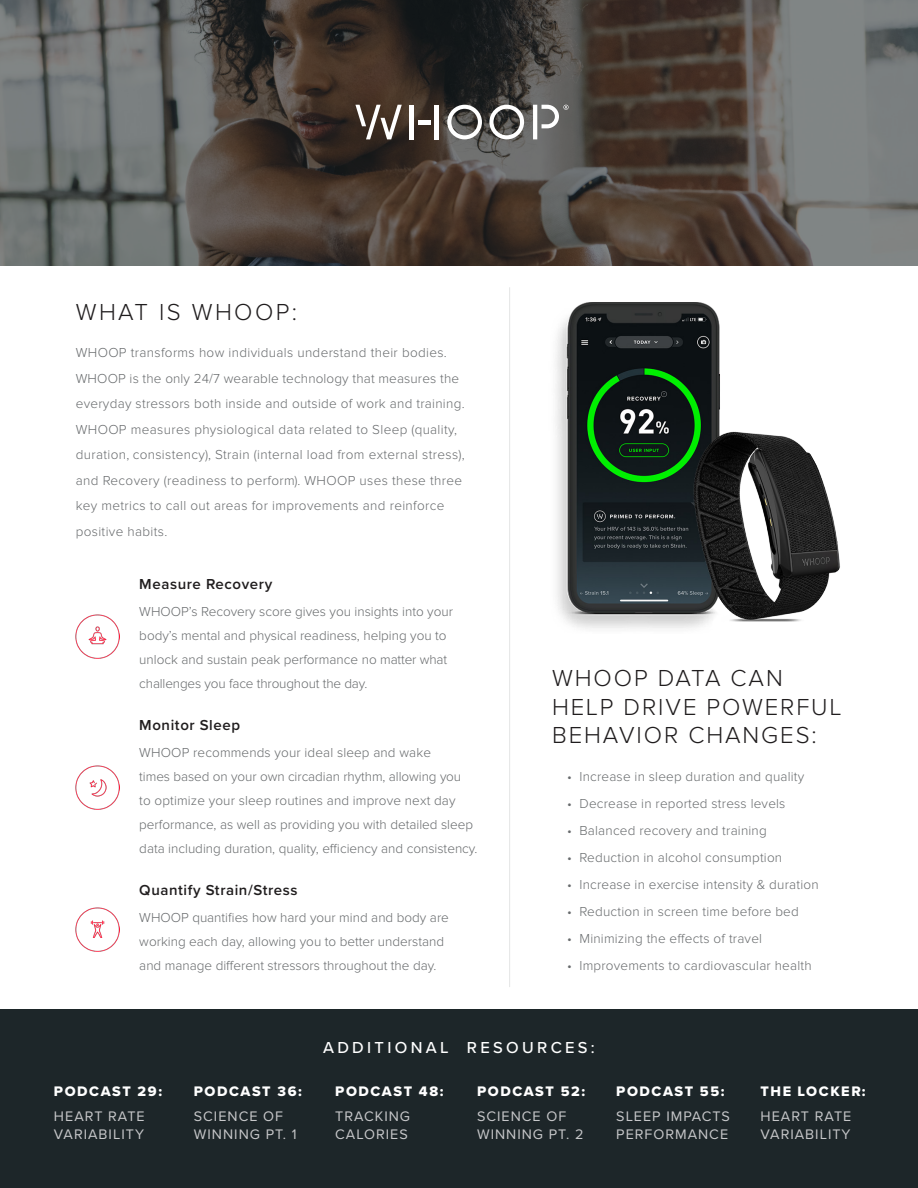
<style>
.page{position:relative;width:918px;height:1188px;background:#fff}
.page>*{position:absolute;margin:0;border:0;box-sizing:border-box;transform-origin:0 0}
.t1{font:300 24px/28.8px "Proxima Nova";letter-spacing:.08em;color:#201d1e}
.t2{font:300 24px "Proxima Nova";letter-spacing:.1em;color:#201d1e}
.t3{font:500 16.5px "Proxima Nova";letter-spacing:.2em;color:#fff}
.t4{font:600 15px "Proxima Nova";letter-spacing:.04em;color:#201d1e}
.t5{font:14.4px/17.9px "Proxima Nova";letter-spacing:.07em;color:#c7c8ca}
.t6{font:14.4px "Proxima Nova Extrabld";letter-spacing:.11em;color:#fff}
.t7{font:300 13.5px/24px "Proxima Nova";letter-spacing:.015em;color:#676a6c}
</style>
<div class="page">
<img style="left:0;top:0;width:918px;height:266px">
<div style="left:0;top:1010px;width:918px;height:178px;background:#1d2629"></div>
<hr style="left:509px;top:287px;width:1px;height:700px;background:#43484b">
<hr style="left:410px;top:105px;width:4px;height:34px;background:#fff">
<hr style="left:418px;top:120px;width:12px;height:4px;background:#fff">
<hr style="left:435px;top:105px;width:4px;height:34px;background:#fff">
<svg style="left:447px;top:105px;width:35px;height:34px"></svg>
<svg style="left:489px;top:105px;width:35px;height:34px"></svg>
<svg style="left:355px;top:105px;width:47px;height:34px"></svg>
<svg style="left:533px;top:105px;width:36px;height:34px"></svg>
<img style="left:556px;top:302px;width:284px;height:327px">
<img style="left:76px;top:614px;width:44px;height:44px">
<img style="left:76px;top:907px;width:44px;height:44px">
<img style="left:76px;top:766px;width:44px;height:44px">
<p class="t2" style="left:76px;top:301px;width:223px">WHAT IS WHOOP:</p>
<p class="t7" style="left:76px;top:341px;width:391px;line-height:25.5px">WHOOP transforms how individuals understand their bodies.<br>WHOOP is the only 24/7 wearable technology that measures the everyday stressors both inside and outside of work and training.<br>WHOOP measures physiological data related to Sleep (quality, duration, consistency), Strain (internal load from external stress), and Recovery (readiness to perform). WHOOP uses these three key metrics to call out areas for improvements and reinforce positive habits.</p>
<p class="t4" style="left:139px;top:573px;width:134px">Measure Recovery</p>
<p class="t7" style="left:139px;top:600px;width:315px">WHOOP’s Recovery score gives you insights into your body’s mental and physical readiness, helping you to unlock and sustain peak performance no matter what challenges you face throughout the day.</p>
<p class="t4" style="left:139px;top:714px;width:102px">Monitor Sleep</p>
<p class="t7" style="left:139px;top:741px;width:340px">WHOOP recommends your ideal sleep and wake<br>times based on your own circadian rhythm, allowing you<br>to optimize your sleep routines and improve next day performance, as well as providing you with detailed sleep data including duration, quality, efficiency and consistency.</p>
<p class="t4" style="left:139px;top:879px;width:160px">Quantify Strain/Stress</p>
<p class="t7" style="left:139px;top:906px;width:311px">WHOOP quantifies how hard your mind and body are working each day, allowing you to better understand and manage different stressors throughout the day.</p>
<p class="t1" style="left:552px;top:664px;width:291px">WHOOP DATA CAN<br>HELP DRIVE POWERFUL<br>BEHAVIOR CHANGES:</p>
<p class="t7" style="left:567px;top:765px;width:239px">• Increase in sleep duration and quality</p>
<p class="t7" style="left:567px;top:792px;width:220px">• Decrease in reported stress levels</p>
<p class="t7" style="left:567px;top:819px;width:201px">• Balanced recovery and training</p>
<p class="t7" style="left:567px;top:846px;width:217px">• Reduction in alcohol consumption</p>
<p class="t7" style="left:567px;top:873px;width:253px">• Increase in exercise intensity &amp; duration</p>
<p class="t7" style="left:567px;top:900px;width:233px">• Reduction in screen time before bed</p>
<p class="t7" style="left:567px;top:927px;width:197px">• Minimizing the effects of travel</p>
<p class="t7" style="left:567px;top:954px;width:246px">• Improvements to cardiovascular health</p>
<p class="t6" style="left:54px;top:1080px;width:110px">PODCAST 29:</p>
<p class="t5" style="left:54px;top:1106px;width:92px">HEART RATE<br>VARIABILITY</p>
<p class="t6" style="left:194px;top:1080px;width:110px">PODCAST 36:</p>
<p class="t5" style="left:194px;top:1106px;width:104px">SCIENCE OF<br>WINNING PT. 1</p>
<p class="t3" style="left:323px;top:1035px;width:273px">ADDITIONAL RESOURCES:</p>
<p class="t6" style="left:335px;top:1080px;width:110px">PODCAST 48:</p>
<p class="t5" style="left:335px;top:1106px;width:76px">TRACKING</p>
<p class="t5" style="left:335px;top:1124px;width:74px">CALORIES</p>
<p class="t6" style="left:477px;top:1080px;width:110px">PODCAST 52:</p>
<p class="t5" style="left:477px;top:1106px;width:108px">SCIENCE OF<br>WINNING PT. 2</p>
<p class="t6" style="left:616px;top:1080px;width:110px">PODCAST 55:</p>
<p class="t5" style="left:616px;top:1106px;width:115px">SLEEP IMPACTS<br>PERFORMANCE</p>
<p class="t6" style="left:761px;top:1080px;width:106px">THE LOCKER:</p>
<p class="t5" style="left:761px;top:1106px;width:92px">HEART RATE<br>VARIABILITY</p>
</div>
